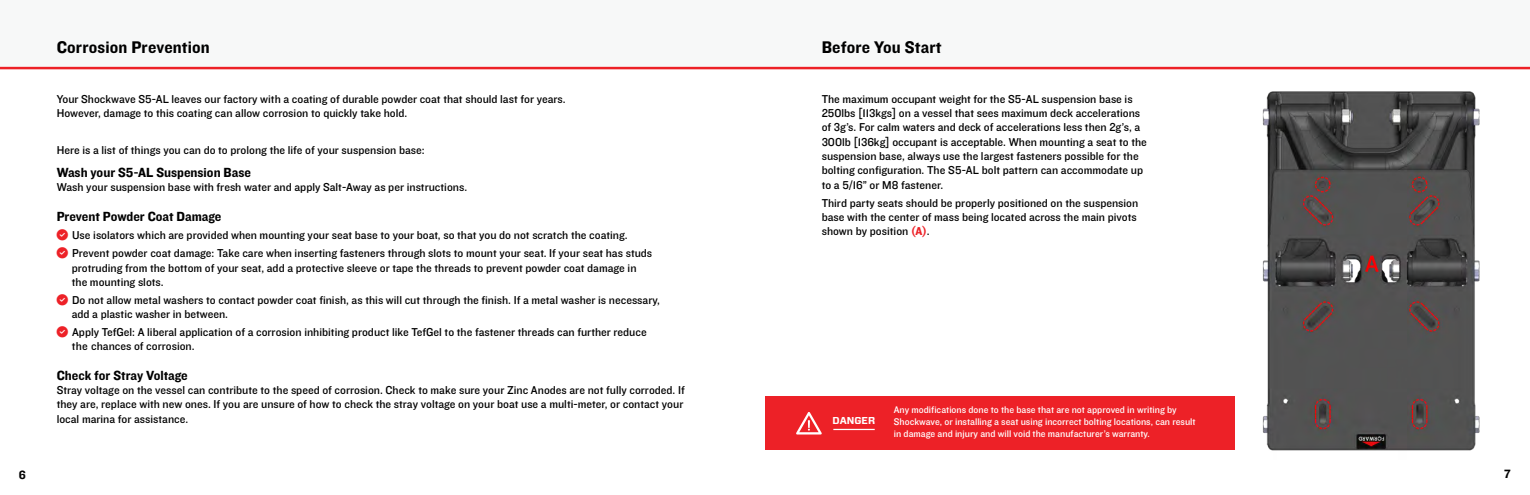
<style>
.page{position:relative;width:1530px;height:495px;background:#fff}
.page>*{position:absolute;margin:0;border:0;box-sizing:border-box;transform-origin:0 0}
.t1{font:17.5px "Knockout HTF51 Middleweight";letter-spacing:.01em;color:#000}
.t2{font:13.75px "Knockout HTF51 Middleweight";color:#000}
.t3{font:12.5px "Knockout HTF51 Middleweight";color:#000}
.t4{font:11.88px/14.4px "Knockout HTF31 Junior Middlewt";color:#000}
.t5{font:10px/12px "Knockout HTF31 Junior Middlewt";color:#fff}
.t6{font:700 10px "Forza";color:#fff}
.s1{font-family:"Knockout HTF51 Middleweight";color:#ed2127}
</style>
<div class="page">
<div style="left:0;top:0;width:765px;height:68px;background:#f1f3f4"></div>
<div style="left:765px;top:0;width:765px;height:68px;background:#f1f3f4"></div>
<hr style="left:0;top:67px;width:765px;height:2px;background:#ed2127">
<hr style="left:765px;top:67px;width:765px;height:2px;background:#ed2127">
<img style="left:1262px;top:91px;width:218px;height:360px">
<div style="left:765px;top:397px;width:470px;height:53px;background:#ed2127"></div>
<svg style="left:796px;top:412px;width:26px;height:23px"></svg>
<hr style="left:833px;top:429px;width:42px;height:1px;background:#fff">
<h1 class="t1" style="left:57px;top:37px;width:155px">Corrosion Prevention</h1>
<h1 class="t1" style="left:822px;top:37px;width:121px">Before You Start</h1>
<p class="t4" style="left:57px;top:92px;width:511px">Your Shockwave S5-AL leaves our factory with a coating of durable powder coat that should last for years.<br>However, damage to this coating can allow corrosion to quickly take hold.</p>
<p class="t4" style="left:57px;top:144px;width:370px">Here is a list of things you can do to prolong the life of your suspension base:</p>
<p class="t2" style="left:57px;top:165px;width:196px">Wash your S5-AL Suspension Base</p>
<p class="t4" style="left:57px;top:181px;width:412px">Wash your suspension base with fresh water and apply Salt-Away as per instructions.</p>
<p class="t2" style="left:57px;top:209px;width:166px">Prevent Powder Coat Damage</p>
<p class="t4" style="left:72px;top:227px;width:582px;line-height:17.9px">Use isolators which are provided when mounting your seat base to your boat, so that you do not scratch the coating.<br>Prevent powder coat damage: Take care when inserting fasteners through slots to mount your seat. If your seat has studs</p>
<p class="t4" style="left:72px;top:261px;width:566px">protruding from the bottom of your seat, add a protective sleeve or tape the threads to prevent powder coat damage in the mounting slots.</p>
<p class="t4" style="left:72px;top:293px;width:590px">Do not allow metal washers to contact powder coat finish, as this will cut through the finish. If a metal washer is necessary, add a plastic washer in between.</p>
<p class="t4" style="left:72px;top:325px;width:576px">Apply TefGel: A liberal application of a corrosion inhibiting product like TefGel to the fastener threads can further reduce the chances of corrosion.</p>
<p class="t2" style="left:57px;top:368px;width:133px">Check for Stray Voltage</p>
<p class="t4" style="left:57px;top:383px;width:630px;text-align:justify">Stray voltage on the vessel can contribute to the speed of corrosion. Check to make sure your Zinc Anodes are not fully corroded. If they are, replace with new ones. If you are unsure of how to check the stray voltage on your boat use a multi-meter, or contact your local marina for assistance.</p>
<p class="t4" style="left:822px;top:92px;width:327px">The maximum occupant weight for the S5-AL suspension base is 250lbs [113kgs] on a vessel that sees maximum deck accelerations of 3g’s. For calm waters and deck of accelerations less then 2g’s, a 300lb [136kg] occupant is acceptable. When mounting a seat to the suspension base, always use the largest fasteners possible for the bolting configuration. The S5-AL bolt pattern can accommodate up to a 5/16” or M8 fastener.</p>
<p class="t4" style="left:822px;top:196px;width:318px">Third party seats should be properly positioned on the suspension base with the center of mass being located across the main pivots shown by position <span class="s1">(A)</span>.</p>
<p class="t6" style="left:833px;top:414px;width:44px">DANGER</p>
<p class="t5" style="left:894px;top:404px;width:303px">Any modifications done to the base that are not approved in writing by<br>Shockwave, or installing a seat using incorrect bolting locations, can result in damage and injury and will void the manufacturer’s warranty.</p>
<p class="t3" style="left:19px;top:469px;width:9px">6</p>
<p class="t3" style="left:1504px;top:468px;width:8px">7</p>
</div>
